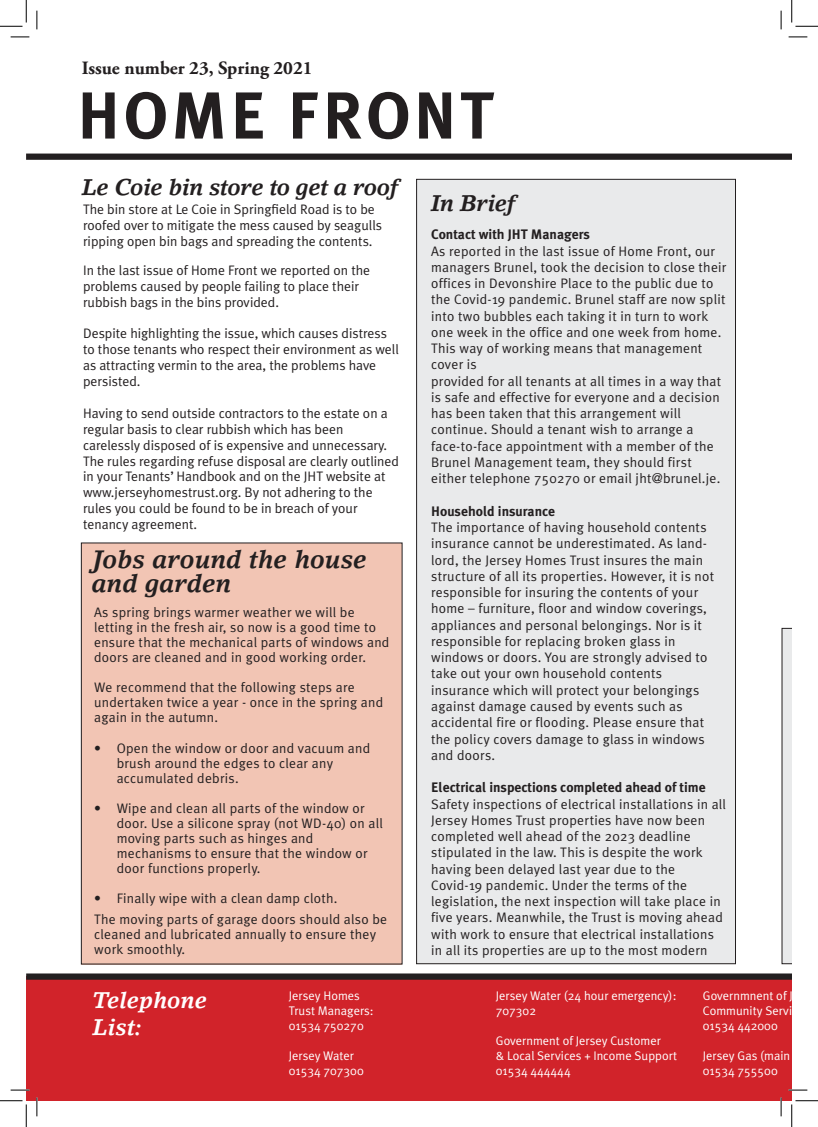
<style>
.page{position:relative;width:818px;height:1127px;background:#fff}
.page>*{position:absolute;margin:0;border:0;box-sizing:border-box;transform-origin:0 0}
.t1{font:66.25px "Meta Plus Bold Caps";letter-spacing:.05em;color:#231f20}
.t2{font:italic 700 25px/23.8px "Lino Letter";color:#231f20}
.t3{font:italic 700 22.5px "Lino Letter";letter-spacing:-.02em;color:#231f20}
.t4{font:italic 700 22.5px/27px "Lino Letter";color:#fff}
.t5{font:700 18.75px "Adobe Garamond Pro";color:#231f20}
.t6{font:13.75px/16.2px "Meta Plus Normal";letter-spacing:.02em;color:#231f20}
.t7{font:13.75px/15.9px "Meta Plus Normal";color:#231f20}
.t8{font:700 13.75px "Meta Plus";color:#231f20}
.t9{font:12.5px/15px "Meta Plus Normal";color:#fff}
</style>
<div class="page">
<svg style="left:782px;top:628px;width:10px;height:335px;background:#dededf"></svg>
<div style="left:26px;top:153px;width:766px;height:7px;background:#231f20"></div>
<div style="left:26px;top:976px;width:766px;height:124px;background:#d1232a"></div>
<div style="left:26px;top:973px;width:766px;height:6px;background:#231f20"></div>
<div style="left:81px;top:543px;width:321px;height:420px;background:#f2c5b4"></div>
<div style="left:417px;top:179px;width:318px;height:784px;background:#e9eaeb"></div>
<svg style="left:11px;top:36px;width:18px;height:2px"></svg>
<svg style="left:788px;top:36px;width:19px;height:2px"></svg>
<svg style="left:11px;top:1089px;width:18px;height:1px"></svg>
<svg style="left:788px;top:1089px;width:19px;height:1px"></svg>
<svg style="left:36px;top:11px;width:2px;height:18px"></svg>
<svg style="left:36px;top:1097px;width:2px;height:18px"></svg>
<svg style="left:780px;top:11px;width:2px;height:18px"></svg>
<svg style="left:780px;top:1097px;width:2px;height:18px"></svg>
<svg style="left:0;top:0;width:27px;height:27px"></svg>
<svg style="left:0;top:1100px;width:27px;height:26px"></svg>
<svg style="left:791px;top:0;width:27px;height:27px"></svg>
<svg style="left:791px;top:1100px;width:27px;height:26px"></svg>
<h3 class="t5" style="left:82px;top:57px;width:232px">Issue number 23, Spring 2021</h3>
<h1 class="t1" style="left:77px;top:77px;width:419px">HOME FRONT</h1>
<h3 class="t3" style="left:82px;top:173px;width:318px">Le Coie bin store to get a roof</h3>
<p class="t7" style="left:83px;top:201px;width:300px">The bin store at Le Coie in Springfield Road is to be roofed over to mitigate the mess caused by seagulls ripping open bin bags and spreading the contents.</p>
<p class="t7" style="left:83px;top:262px;width:289px">In the last issue of Home Front we reported on the problems caused by people failing to place their rubbish bags in the bins provided.</p>
<p class="t7" style="left:83px;top:325px;width:317px">Despite highlighting the issue, which causes distress to those tenants who respect their environment as well as attracting vermin to the area, the problems have persisted.</p>
<p class="t7" style="left:83px;top:405px;width:317px">Having to send outside contractors to the estate on a regular basis to clear rubbish which has been carelessly disposed of is expensive and unnecessary.<br>The rules regarding refuse disposal are clearly outlined in your Tenants’ Handbook and on the JHT website at www.jerseyhomestrust.org. By not adhering to the rules you could be found to be in breach of your tenancy agreement.</p>
<h2 class="t2" style="left:92px;top:547px;width:276px">Jobs around the house and garden</h2>
<p class="t6" style="left:94px;top:604px;width:297px;line-height:15px">As spring brings warmer weather we will be letting in the fresh air, so now is a good time to ensure that the mechanical parts of windows and doors are cleaned and in good working order.</p>
<p class="t6" style="left:94px;top:680px;width:291px;line-height:15px">We recommend that the following steps are undertaken twice a year - once in the spring and again in the autumn.</p>
<p class="t6" style="left:117px;top:740px;width:255px;line-height:15px;text-indent:-22px">• Open the window or door and vacuum and brush around the edges to clear any accumulated debris.</p>
<p class="t6" style="left:117px;top:800px;width:268px;line-height:15px;text-indent:-22px">• Wipe and clean all parts of the window or door. Use a silicone spray (not WD-40) on all moving parts such as hinges and mechanisms to ensure that the window or door functions properly.</p>
<p class="t6" style="left:94px;top:886px;width:294px;line-height:21.2px">• Finally wipe with a clean damp cloth.<br>The moving parts of garage doors should also be</p>
<p class="t6" style="left:94px;top:926px;width:284px;line-height:15px">cleaned and lubricated annually to ensure they work smoothly.</p>
<h3 class="t4" style="left:93px;top:986px;width:116px">Telephone<br>List:</h3>
<p class="t9" style="left:289px;top:987px;width:86px">Jersey Homes<br>Trust Managers:<br>01534 750270</p>
<p class="t9" style="left:289px;top:1047px;width:76px">Jersey Water<br>01534 707300</p>
<h3 class="t3" style="left:431px;top:189px;width:86px">In Brief</h3>
<p class="t8" style="left:431px;top:226px;width:160px">Contact with JHT Managers</p>
<p class="t6" style="left:431px;top:242px;width:297px">As reported in the last issue of Home Front, our managers Brunel, took the decision to close their offices in Devonshire Place to the public due to the Covid-19 pandemic. Brunel staff are now split into two bubbles each taking it in turn to work one week in the office and one week from home.<br>This way of working means that management cover is<br>provided for all tenants at all times in a way that is safe and effective for everyone and a decision has been taken that this arrangement will continue. Should a tenant wish to arrange a face-to-face appointment with a member of the Brunel Management team, they should first either telephone 750270 or email jht@brunel.je.</p>
<p class="t8" style="left:431px;top:503px;width:126px">Household insurance</p>
<p class="t6" style="left:431px;top:519px;width:285px">The importance of having household contents insurance cannot be underestimated. As land&shy;lord, the Jersey Homes Trust insures the main structure of all its properties. However, it is not responsible for insuring the contents of your home – furniture, floor and window coverings, appliances and personal belongings. Nor is it responsible for replacing broken glass in windows or doors. You are strongly advised to take out your own household contents insurance which will protect your belongings against damage caused by events such as accidental fire or flooding. Please ensure that the policy covers damage to glass in windows and doors.</p>
<p class="t8" style="left:431px;top:779px;width:276px">Electrical inspections completed ahead of time</p>
<p class="t6" style="left:431px;top:795px;width:296px">Safety inspections of electrical installations in all Jersey Homes Trust properties have now been completed well ahead of the 2023 deadline stipulated in the law. This is despite the work having been delayed last year due to the Covid-19 pandemic. Under the terms of the legislation, the next inspection will take place in five years. Meanwhile, the Trust is moving ahead with work to ensure that electrical installations in all its properties are up to the most modern</p>
<p class="t9" style="left:496px;top:987px;width:182px">Jersey Water (24 hour emergency):<br>707302</p>
<p class="t9" style="left:496px;top:1032px;width:183px">Government of Jersey Customer<br>&amp; Local Services + Income Support<br>01534 444444</p>
<p class="t9" style="left:703px;top:987px;width:114px">Governmnent of Jerse<br>Community Services:<br>01534 442000</p>
<p class="t9" style="left:703px;top:1047px;width:119px">Jersey Gas (main switc<br>01534 755500</p>
</div>
